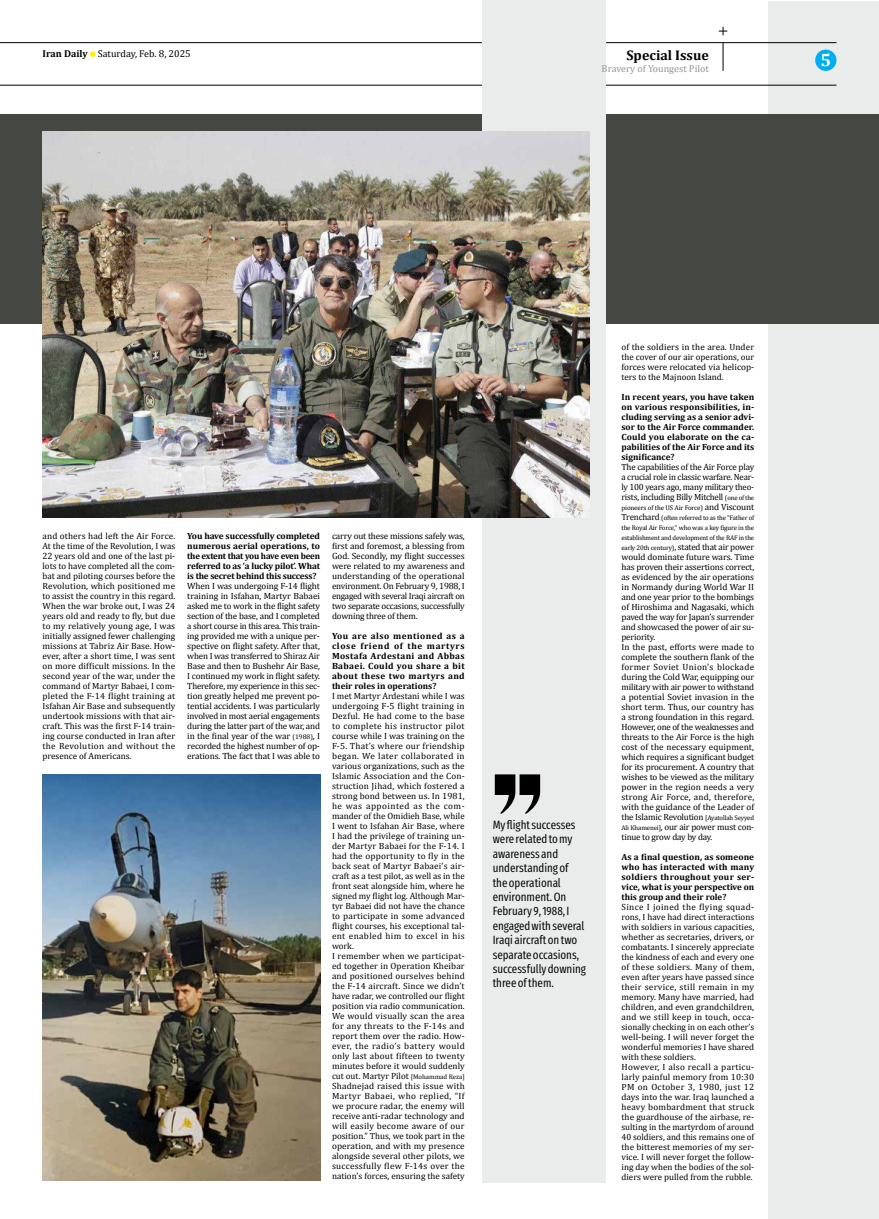
<style>
.page{position:relative;width:879px;height:1219px;background:#fff}
.page>*{position:absolute;margin:0;border:0;box-sizing:border-box;transform-origin:0 0}
.t1{font:700 18px "Cambria";color:#fff}
.t2{font:700 14px "Cambria";color:#000}
.t3{font:12px/14.4px "Fira Sans Compressed";color:#000}
.t4{font:10px "Cambria";color:#000}
.t5{font:10px "Cambria";color:#939598}
.t6{font:9px/10px "Cambria";color:#000;text-align:justify}
.t7{font:700 9px/10px "Cambria";color:#000;text-align:justify}
.t8{font:6.8px/10px "Cambria";letter-spacing:-.02em;color:#000;text-align:justify}
.s1{font-weight:700}
.s2{font-size:6.8px}
.s3{font-size:9px}
</style>
<div class="page">
<div style="left:768px;top:1px;width:110px;height:1217px;background:#eaebeb"></div>
<div style="left:0;top:114px;width:878px;height:210px;background:#454742"></div>
<div style="left:815px;top:50px;width:21px;height:21px;background:#00aeef;border-radius:50%"></div>
<hr style="left:0;top:42px;width:836px;height:1px;background:#000">
<hr style="left:0;top:85px;width:836px;height:1px;background:#000">
<svg style="left:723px;top:43px;width:1px;height:28px"></svg>
<svg style="left:90px;top:51px;width:6px;height:6px"></svg>
<div style="left:482px;top:0;width:124px;height:1182px;background:#eaebeb"></div>
<img style="left:43px;top:132px;width:547px;height:385px">
<svg style="left:495px;top:774px;width:45px;height:40px"></svg>
<img style="left:43px;top:774px;width:277px;height:406px">
<svg style="left:719px;top:27px;width:8px;height:8px"></svg>
<p class="t4" style="left:43px;top:48px;width:150px"><span class="s1">Iran Daily</span> Saturday, Feb. 8, 2025</p>
<h2 class="t2" style="left:626px;top:45px;width:84px">Special Issue</h2>
<p class="t5" style="left:601px;top:62px;width:109px">Bravery of Youngest Pilot</p>
<h1 class="t1" style="left:820px;top:47px;width:12px">5</h1>
<p class="t6" style="left:43px;top:530px;width:134px">and others had left the Air Force.<br>At the time of the Revolution, I was 22 years old and one of the last pi&shy;lots to have completed all the com&shy;bat and piloting courses before the Revolution, which positioned me to assist the country in this regard.<br>When the war broke out, I was 24 years old and ready to fly, but due to my relatively young age, I was initially assigned fewer challenging missions at Tabriz Air Base. How&shy;ever, after a short time, I was sent on more difficult missions. In the second year of the war, under the command of Martyr Babaei, I com&shy;pleted the F-14 flight training at Isfahan Air Base and subsequently undertook missions with that air&shy;craft. This was the first F-14 train&shy;ing course conducted in Iran after the Revolution and without the presence of Americans.</p>
<p class="t7" style="left:187px;top:530px;width:134px">You have successfully completed numerous aerial operations, to the extent that you have even been referred to as ‘a lucky pilot’. What is the secret behind this success?</p>
<p class="t6" style="left:187px;top:580px;width:134px">When I was undergoing F-14 flight training in Isfahan, Martyr Babaei asked me to work in the flight safety section of the base, and I completed a short course in this area. This train&shy;ing provided me with a unique per&shy;spective on flight safety. After that, when I was transferred to Shiraz Air Base and then to Bushehr Air Base, I continued my work in flight safety.<br>Therefore, my experience in this sec&shy;tion greatly helped me prevent po&shy;tential accidents. I was particularly involved in most aerial engagements during the latter part of the war, and in the final year of the war <span class="s2">(1988)</span>, I recorded the highest number of op&shy;erations. The fact that I was able to</p>
<p class="t6" style="left:332px;top:530px;width:134px">carry out these missions safely was, first and foremost, a blessing from God. Secondly, my flight successes were related to my awareness and understanding of the operational environment. On February 9, 1988, I engaged with several Iraqi aircraft on two separate occasions, successfully downing three of them.</p>
<p class="t7" style="left:332px;top:630px;width:134px">You are also mentioned as a close friend of the martyrs Mostafa Ardestani and Abbas Babaei. Could you share a bit about these two martyrs and their roles in operations?</p>
<p class="t6" style="left:332px;top:690px;width:134px;text-align:left">I met Martyr Ardestani while I was undergoing F-5 flight training in<br>Dezful. He had come to the base to complete his instructor pilot course while I was training on the<br>F-5. That’s where our friendship began. We later collaborated in various organizations, such as the<br>Islamic Association and the Con&shy;struction Jihad, which fostered a strong bond between us. In 1981, he was appointed as the com&shy;mander of the Omidieh Base, while<br>I went to Isfahan Air Base, where<br>I had the privilege of training un&shy;der Martyr Babaei for the F-14. I had the opportunity to fly in the back seat of Martyr Babaei’s air&shy;craft as a test pilot, as well as in the front seat alongside him, where he signed my flight log. Although Mar&shy;tyr Babaei did not have the chance to participate in some advanced flight courses, his exceptional tal&shy;ent enabled him to excel in his work.<br>I remember when we participat&shy;ed together in Operation Kheibar and positioned ourselves behind the F-14 aircraft. Since we didn’t have radar, we controlled our flight position via radio communication.<br>We would visually scan the area for any threats to the F-14s and report them over the radio. How&shy;ever, the radio’s battery would only last about fifteen to twenty minutes before it would suddenly cut out. Martyr Pilot <span class="s2">[Mohammad Reza]<br></span>Shadnejad raised this issue with<br>Martyr Babaei, who replied, “If we procure radar, the enemy will receive anti-radar technology and will easily become aware of our position.” Thus, we took part in the operation, and with my presence alongside several other pilots, we successfully flew F-14s over the nation’s forces, ensuring the safety</p>
<h3 class="t3" style="left:493px;top:817px;width:95px">My flight successes were related to my awareness and understanding of the operational environment. On<br>February 9, 1988, I engaged with several<br>Iraqi aircraft on two separate occasions, successfully downing three of them.</h3>
<p class="t6" style="left:621px;top:342px;width:134px">of the soldiers in the area. Under the cover of our air operations, our forces were relocated via helicop&shy;ters to the Majnoon Island.</p>
<p class="t7" style="left:621px;top:391px;width:134px">In recent years, you have taken on various responsibilities, in&shy;cluding serving as a senior advi&shy;sor to the Air Force commander.<br>Could you elaborate on the ca&shy;pabilities of the Air Force and its significance?</p>
<p class="t6" style="left:621px;top:462px;width:134px">The capabilities of the Air Force play a crucial role in classic warfare. Near&shy;ly 100 years ago, many military theo&shy;rists, including Billy Mitchell <span class="s2">(one of the</span></p>
<p class="t8" style="left:621px;top:502px;width:134px">pioneers of the US Air Force) <span class="s3">and Viscount Trenchard</span> (often referred to as the “Father of the Royal Air Force,” who was a key figure in the establishment and development of the RAF in the</p>
<p class="t6" style="left:621px;top:542px;width:134px;text-align:left"><span class="s2">early 20th century)</span>, stated that air power would dominate future wars. Time has proven their assertions correct, as evidenced by the air operations in Normandy during World War II and one year prior to the bombings of Hiroshima and Nagasaki, which paved the way for Japan’s surrender and showcased the power of air su&shy;periority.<br>In the past, efforts were made to complete the southern flank of the former Soviet Union’s blockade during the Cold War, equipping our military with air power to withstand a potential Soviet invasion in the short term. Thus, our country has a strong foundation in this regard.<br>However, one of the weaknesses and threats to the Air Force is the high cost of the necessary equipment, which requires a significant budget for its procurement. A country that wishes to be viewed as the military power in the region needs a very strong Air Force, and, therefore, with the guidance of the Leader of the Islamic Revolution <span class="s2">[Ayatollah Seyyed Ali Khamenei]</span>, our air power must con&shy;tinue to grow day by day.</p>
<p class="t7" style="left:621px;top:851px;width:134px">As a final question, as someone who has interacted with many soldiers throughout your ser&shy;vice, what is your perspective on this group and their role?</p>
<p class="t6" style="left:621px;top:902px;width:134px;text-align:left">Since I joined the flying squad&shy;rons, I have had direct interactions with soldiers in various capacities, whether as secretaries, drivers, or combatants. I sincerely appreciate the kindness of each and every one of these soldiers. Many of them, even after years have passed since their service, still remain in my memory. Many have married, had children, and even grandchildren, and we still keep in touch, occa&shy;sionally checking in on each other’s well-being. I will never forget the wonderful memories I have shared with these soldiers.<br>However, I also recall a particu&shy;larly painful memory from 10:30<br>PM on October 3, 1980, just 12 days into the war. Iraq launched a heavy bombardment that struck the guardhouse of the airbase, re&shy;sulting in the martyrdom of around 40 soldiers, and this remains one of the bitterest memories of my ser&shy;vice. I will never forget the follow&shy;ing day when the bodies of the sol&shy;diers were pulled from the rubble.</p>
</div>
